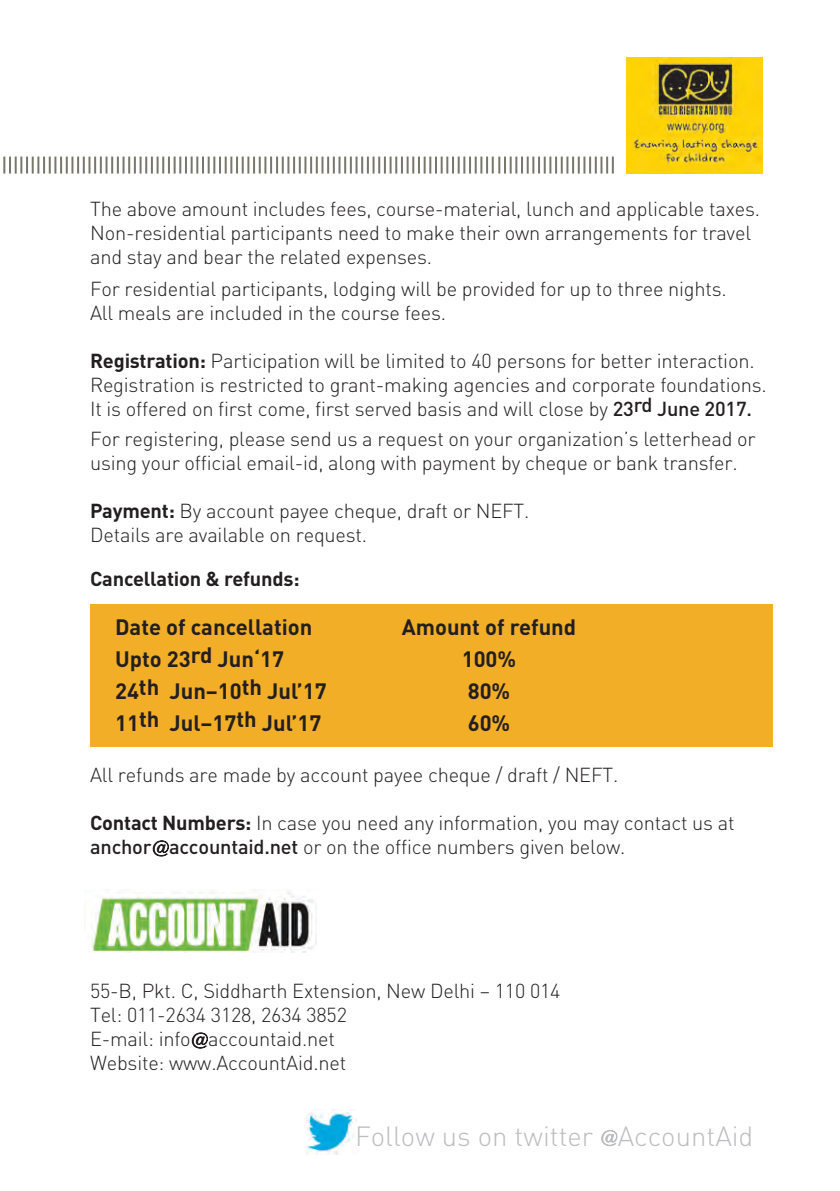
<style>
.page{position:relative;width:840px;height:1191px;background:#fff}
.page>*{position:absolute;margin:0;border:0;box-sizing:border-box;transform-origin:0 0}
.t1{font:300 27.4px "DI Nbek";color:#bcbdc0}
.t2{font:700 22px "DIN Pro";color:#231f20}
.t3{font:300 20px/24px "DI Nbek";letter-spacing:-.01em;color:#231f20}
.t4{font:700 20px "DIN Pro";letter-spacing:-.01em;color:#231f20}
.s1{font-family:"DIN Pro";font-weight:700}
.s2{font-family:"DIN Pro";font-weight:500}
.s3{font-family:"DIN";font-weight:500}
.s4{font-family:"De Vinne BT Text";font-weight:400;font-size:18px}
</style>
<div class="page">
<img style="left:88px;top:889px;width:228px;height:63px">
<img style="left:626px;top:57px;width:136px;height:116px">
<div style="left:90px;top:604px;width:682px;height:142px;background:#f3ae28"></div>
<svg style="left:3px;top:156px;width:610px;height:18px"></svg>
<img style="left:306px;top:1109px;width:50px;height:45px">
<p class="t3" style="left:90px;top:196px;width:671px">The above amount includes fees, course-material, lunch and applicable taxes.<br>Non-residential participants need to make their own arrangements for travel and stay and bear the related expenses.</p>
<p class="t3" style="left:90px;top:276px;width:637px">For residential participants, lodging will be provided for up to three nights.<br>All meals are included in the course fees.</p>
<p class="t3" style="left:90px;top:348px;width:677px"><span class="s1">Registration:</span> Participation will be limited to 40 persons for better interaction.<br>Registration is restricted to grant-making agencies and corporate foundations.<br>It is offered on first come, first served basis and will close by <span class="s2">23</span><sup>rd</sup> <span class="s2">June 2017.</span></p>
<p class="t3" style="left:90px;top:426px;width:666px">For registering, please send us a request on your organization’s letterhead or using your official email-id, along with payment by cheque or bank transfer.</p>
<p class="t3" style="left:90px;top:498px;width:440px"><span class="s1">Payment:</span> By account payee cheque, draft or NEFT.<br>Details are available on request.</p>
<p class="t4" style="left:90px;top:567px;width:211px">Cancellation &amp; refunds:</p>
<p class="t2" style="left:115px;top:614px;width:199px">Date of cancellation</p>
<p class="t2" style="left:401px;top:614px;width:176px">Amount of refund</p>
<p class="t2" style="left:115px;top:646px;width:170px">Upto 23rd Jun‘17</p>
<p class="t2" style="left:461px;top:646px;width:56px">100%</p>
<p class="t2" style="left:115px;top:678px;width:213px">24th Jun–10th Jul’17</p>
<p class="t2" style="left:467px;top:678px;width:44px">80%</p>
<p class="t2" style="left:115px;top:710px;width:208px">11th Jul–17th Jul’17</p>
<p class="t2" style="left:467px;top:710px;width:44px">60%</p>
<p class="t3" style="left:90px;top:762px;width:529px">All refunds are made by account payee cheque / draft / NEFT.</p>
<p class="t3" style="left:90px;top:810px;width:645px"><span class="s1">Contact Numbers:</span> In case you need any information, you may contact us at <span class="s3">anchor</span><span class="s4">@</span><span class="s3">accountaid.net</span> or on the office numbers given below.</p>
<p class="t3" style="left:90px;top:978px;width:471px">55-B, Pkt. C, Siddharth Extension, New Delhi – 110 014<br>Tel: 011-2634 3128, 2634 3852<br>E-mail: info<span class="s4">@</span>accountaid.net<br>Website: www.AccountAid.net</p>
<h1 class="t1" style="left:355px;top:1119px;width:399px">Follow us on twitter <span class="s4">@</span>AccountAid</h1>
</div>
